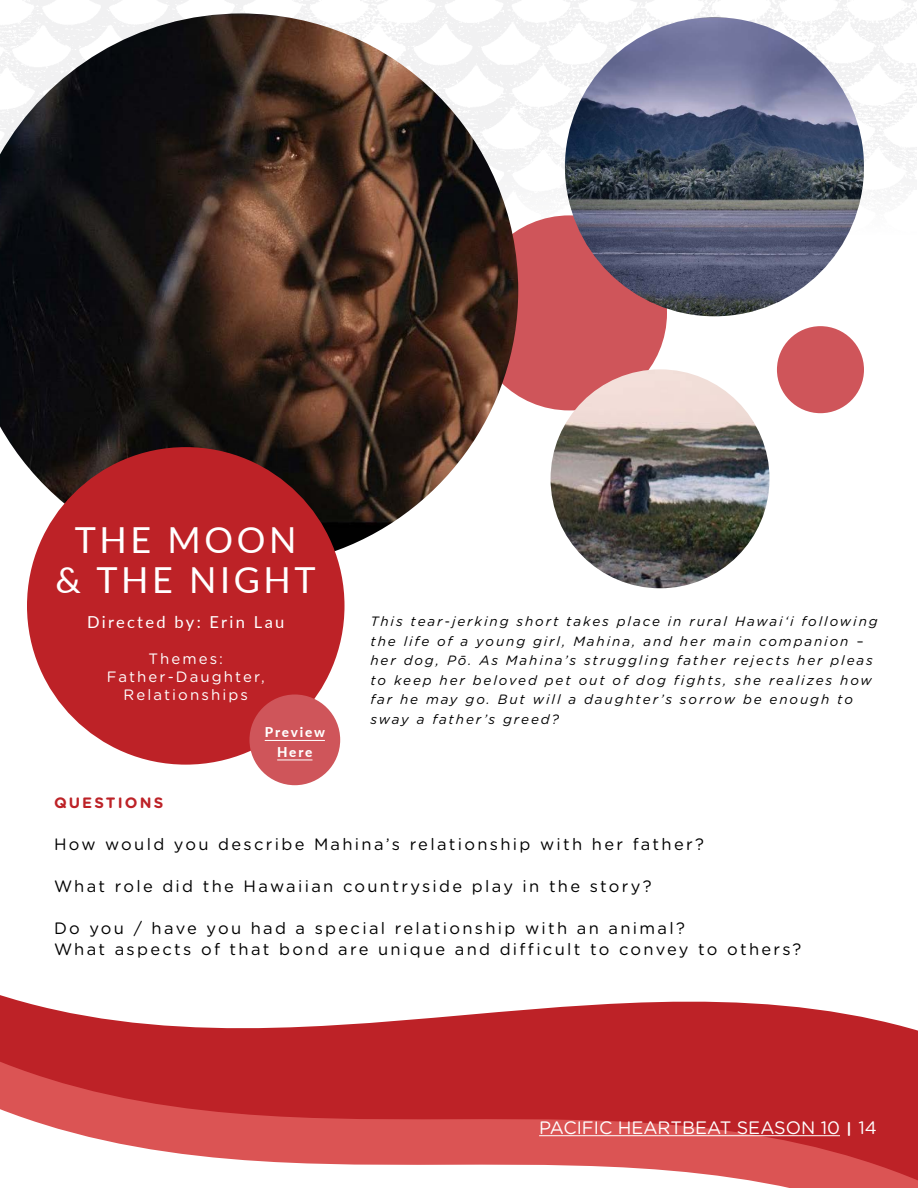
<style>
.page{position:relative;width:918px;height:1188px;background:#fff}
.page>*{position:absolute;margin:0;border:0;box-sizing:border-box;transform-origin:0 0}
.t1{font:35.85px/40px "Lato";letter-spacing:.1em;color:#fff;text-align:center}
.t2{font:18px "Gotham Rounded";color:#fff}
.t3{font:16.5px/21px "Gotham Rounded";letter-spacing:.14em;color:#000}
.t4{font:16.5px "Lato";letter-spacing:.14em;color:#fff}
.t5{font:15px/18px "Gotham Rounded";letter-spacing:.14em;color:#fff;text-align:center}
.t6{font:700 15px "Gotham Rounded";letter-spacing:.14em;color:#bd2227}
.t7{font:italic 13.5px/19.5px "Gotham Rounded";letter-spacing:.14em;color:#000}
.t8{font:800 13.5px/19.5px "Lato";letter-spacing:.13em;color:#fff;text-align:center}
.s1{font-weight:700;font-size:15px}
</style>
<div class="page">
<div style="left:472px;top:215px;width:195px;height:195px;background:#cf555a;border-radius:50%"></div>
<svg style="left:0;top:995px;width:918px;height:193px;fill:#bd2227"></svg>
<img style="left:0;top:14px;width:518px;height:540px">
<img style="left:551px;top:369px;width:219px;height:219px;border-radius:109px">
<img style="left:565px;top:17px;width:299px;height:299px;border-radius:150px">
<div style="left:27px;top:447px;width:318px;height:318px;background:#bd2227;border-radius:50%"></div>
<div style="left:777px;top:326px;width:87px;height:87px;background:#cf555a;border-radius:50%"></div>
<div style="left:249px;top:695px;width:91px;height:90px;background:#cf555a;border-radius:50%"></div>
<hr style="left:265px;top:740px;width:60px;height:1px;background:#fff">
<hr style="left:277px;top:760px;width:35px;height:1px;background:#fff">
<hr style="left:539px;top:1135px;width:301px;height:1px;background:#fff">
<h1 class="t1" style="left:56px;top:518px;width:262px">THE MOON<br>&amp; THE NIGHT</h1>
<p class="t4" style="left:87px;top:610px;width:199px">Directed by: Erin Lau</p>
<p class="t5" style="left:107px;top:649px;width:159px">Themes:<br>Father-Daughter,<br>Relationships</p>
<p class="t8" style="left:265px;top:722px;width:62px">Preview<br>Here</p>
<p class="t7" style="left:370px;top:611px;width:509px">This tear-jerking short takes place in rural Hawai‘i following the life of a young girl, Mahina, and her main companion – her dog, Pō. As Mahina’s struggling father rejects her pleas to keep her beloved pet out of dog fights, she realizes how far he may go. But will a daughter’s sorrow be enough to sway a father’s greed?</p>
<p class="t6" style="left:54px;top:792px;width:111px">QUESTIONS</p>
<p class="t3" style="left:54px;top:833px;width:651px">How would you describe Mahina’s relationship with her father?</p>
<p class="t3" style="left:54px;top:875px;width:599px">What role did the Hawaiian countryside play in the story?</p>
<p class="t3" style="left:54px;top:917px;width:749px">Do you / have you had a special relationship with an animal?<br>What aspects of that bond are unique and difficult to convey to others?</p>
<h2 class="t2" style="left:539px;top:1115px;width:339px">PACIFIC HEARTBEAT SEASON 10 <span class="s1">|</span> 14</h2>
</div>
